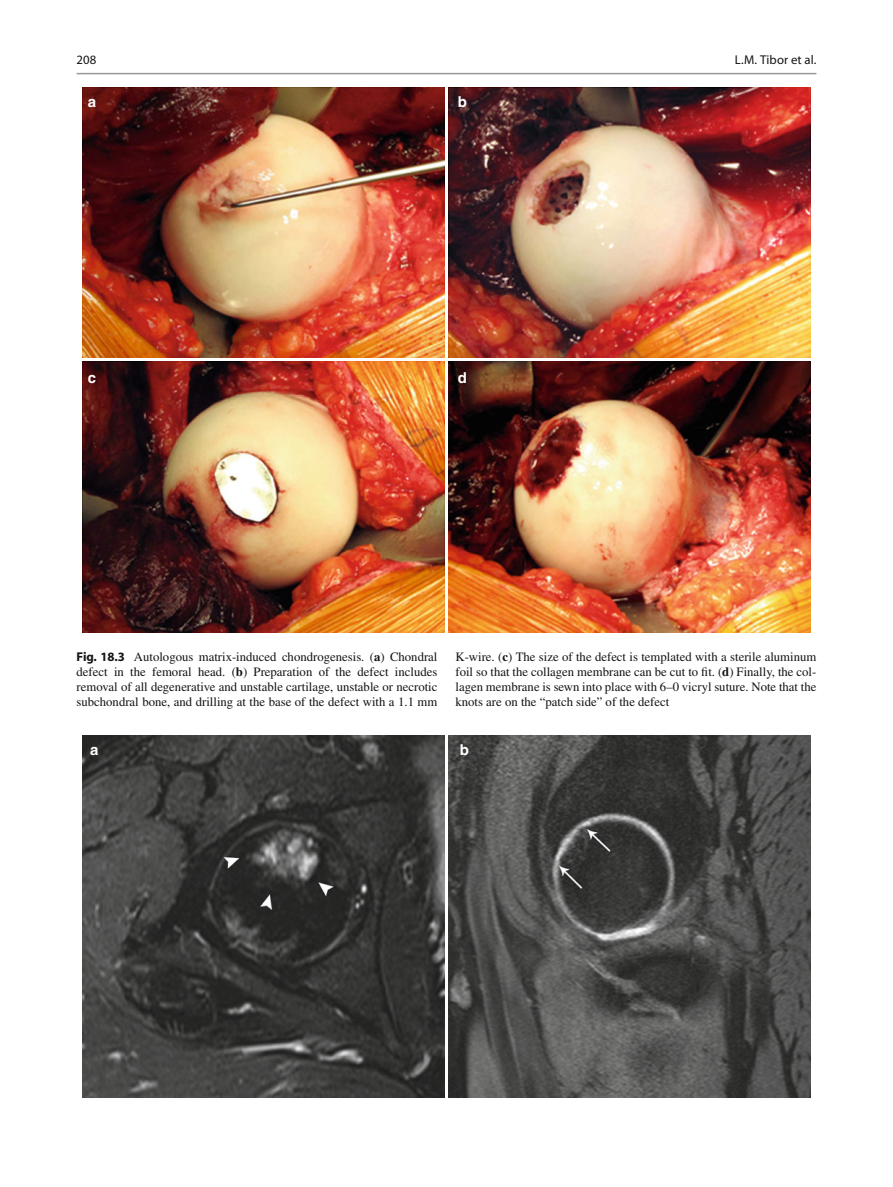
<style>
.page{position:relative;width:893px;height:1187px;background:#fff}
.page>*{position:absolute;margin:0;border:0;box-sizing:border-box;transform-origin:0 0}
.t1{font:700 15px "Helvetica";color:#fff}
.t2{font:12.75px/15px "Times";color:#131413;text-align:justify}
.t3{font:12.75px "Myriad";letter-spacing:.01em;color:#131413}
.s1{font-family:"Myriad";font-weight:700}
.s2{font-weight:700}
</style>
<div class="page">
<img style="left:83px;top:88px;width:361px;height:269px">
<img style="left:449px;top:88px;width:361px;height:269px">
<img style="left:83px;top:361px;width:361px;height:271px">
<img style="left:449px;top:361px;width:361px;height:271px">
<img style="left:83px;top:735px;width:361px;height:362px">
<img style="left:449px;top:735px;width:361px;height:362px">
<hr style="left:77px;top:73px;width:739px;height:1px;background:#989898">
<p class="t3" style="left:77px;top:55px;width:21px">208</p>
<p class="t1" style="left:88px;top:93px;width:10px">a</p>
<p class="t1" style="left:458px;top:93px;width:11px">b</p>
<p class="t1" style="left:88px;top:368px;width:10px">c</p>
<p class="t1" style="left:458px;top:368px;width:11px">d</p>
<p class="t3" style="left:735px;top:55px;width:83px">L.M. Tibor et al.</p>
<p class="t2" style="left:77px;top:650px;width:362px"><span class="s1">Fig. 18.3</span> Autologous matrix-induced chondrogenesis. ( <span class="s2">a</span> ) Chondral defect in the femoral head. ( <span class="s2">b</span> ) Preparation of the defect includes removal of all degenerative and unstable cartilage, unstable or necrotic subchondral bone, and drilling at the base of the defect with a 1.1 mm</p>
<p class="t2" style="left:455px;top:650px;width:362px">K-wire. ( <span class="s2">c</span> ) The size of the defect is templated with a sterile aluminum foil so that the collagen membrane can be cut to fit. ( <span class="s2">d</span> ) Finally, the col&shy;lagen membrane is sewn into place with 6–0 vicryl suture. Note that the knots are on the “patch side” of the defect</p>
<p class="t1" style="left:90px;top:741px;width:10px">a</p>
<p class="t1" style="left:460px;top:741px;width:11px">b</p>
</div>
